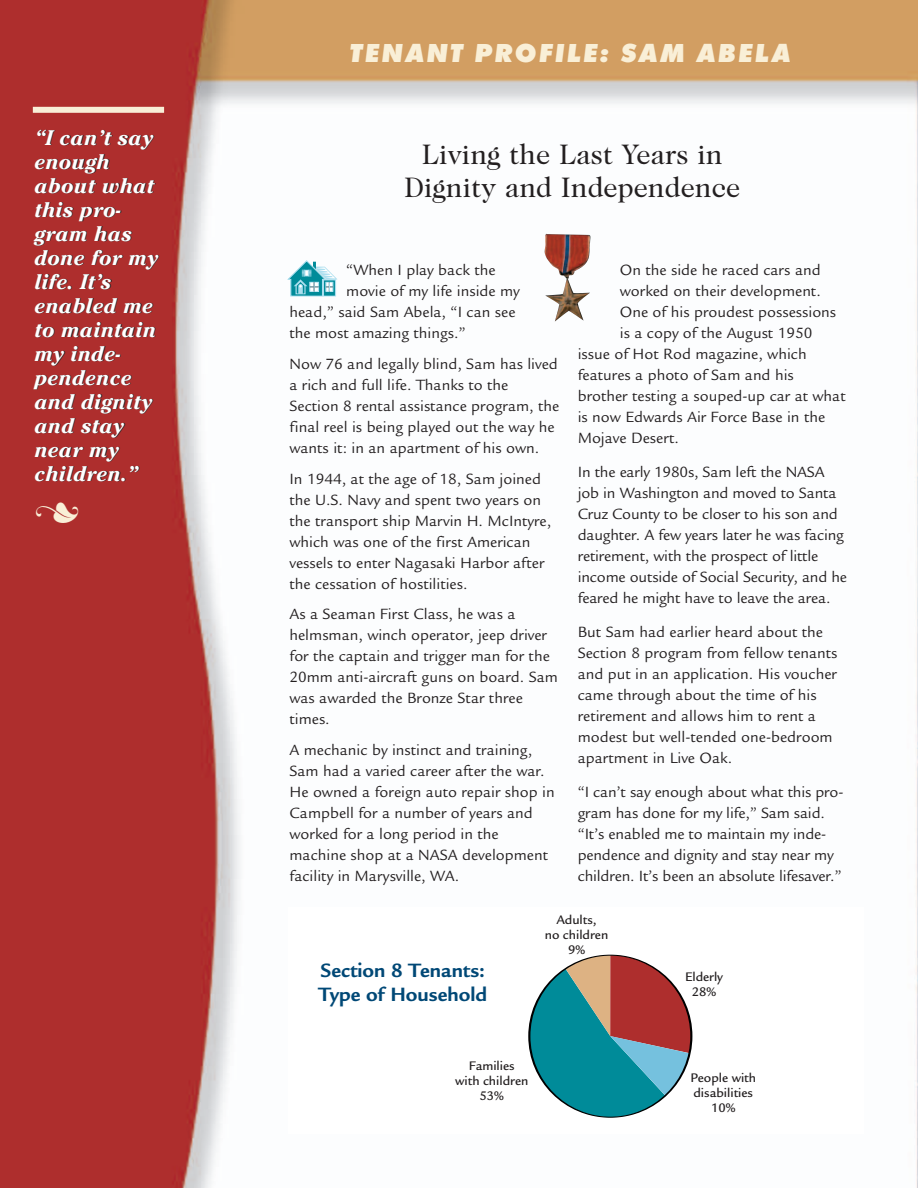
<style>
.page{position:relative;width:918px;height:1188px;background:#fff}
.page>*{position:absolute;margin:0;border:0;box-sizing:border-box;transform-origin:0 0}
.t1{font:39px "Type Embellishments One Plain";color:#f9efd7;scale:.9 1}
.t2{font:28.5px/33px "Caslon Two Twenty Four";color:#231f20;text-align:center}
.t3{font:italic 800 27px "Futura T";letter-spacing:.07em;color:#f9efd7}
.t4{font:italic 700 21px/24px "Cheltenham";letter-spacing:.005em;color:#fff}
.t5{font:700 21px/24px "Legacy Sans";color:#004876}
.t6{font:16.2px/21px "Legacy Sans";color:#231f20}
.t7{font:500 13.5px/15px "Legacy Sans";color:#231f20;text-align:center}
</style>
<div class="page">
<img style="left:0;top:0;width:918px;height:1188px">
<div style="left:33px;top:107px;width:131px;height:6px;background:#f9efd7"></div>
<svg style="left:286px;top:260px;width:51px;height:37px"></svg>
<div style="left:289px;top:907px;width:575px;height:227px;background:#fff"></div>
<svg style="left:529px;top:956px;width:162px;height:161px"></svg>
<img style="left:545px;top:234px;width:45px;height:88px">
<p class="t4" style="left:34px;top:127px;width:125px">“I can’t say enough about what this pro&shy;gram has done for my life. It’s enabled me to maintain my inde&shy;pendence and dignity and stay near my children.”</p>
<h1 class="t1" style="left:34px;top:498px;width:52px">n</h1>
<h3 class="t3" style="left:349px;top:37px;width:443px">TENANT PROFILE: SAM ABELA</h3>
<h2 class="t2" style="left:404px;top:140px;width:338px">Living the Last Years in<br>Dignity and Independence</h2>
<p class="t6" style="left:346px;top:261px;width:151px">“When I play back the</p>
<p class="t6" style="left:346px;top:282px;width:175px">movie of my life inside my</p>
<p class="t6" style="left:290px;top:303px;width:228px">head,” said Sam Abela, “I can see</p>
<p class="t6" style="left:290px;top:324px;width:178px">the most amazing things.”</p>
<p class="t6" style="left:290px;top:355px;width:271px">Now 76 and legally blind, Sam has lived a rich and full life. Thanks to the Section 8 rental assistance program, the final reel is being played out the way he wants it: in an apartment of his own.</p>
<p class="t6" style="left:290px;top:470px;width:263px">In 1944, at the age of 18, Sam joined the U.S. Navy and spent two years on the transport ship Marvin H. McIntyre, which was one of the first American vessels to enter Nagasaki Harbor after the cessation of hostilities.</p>
<p class="t6" style="left:289px;top:605px;width:270px">As a Seaman First Class, he was a helmsman, winch operator, jeep driver for the captain and trigger man for the<br>20mm anti-aircraft guns on board. Sam was awarded the Bronze Star three times.</p>
<p class="t6" style="left:289px;top:741px;width:267px">A mechanic by instinct and training, Sam had a varied career after the war.<br>He owned a foreign auto repair shop in Campbell for a number of years and worked for a long period in the machine shop at a NASA development facility in Marysville, WA.</p>
<p class="t6" style="left:620px;top:261px;width:202px">On the side he raced cars and</p>
<p class="t6" style="left:620px;top:282px;width:202px">worked on their development.</p>
<p class="t6" style="left:620px;top:303px;width:218px">One of his proudest possessions</p>
<p class="t6" style="left:620px;top:324px;width:194px">is a copy of the August 1950</p>
<p class="t6" style="left:578px;top:345px;width:231px">issue of Hot Rod magazine, which</p>
<p class="t6" style="left:578px;top:366px;width:218px">features a photo of Sam and his</p>
<p class="t6" style="left:578px;top:387px;width:270px">brother testing a souped-up car at what</p>
<p class="t6" style="left:578px;top:408px;width:249px">is now Edwards Air Force Base in the</p>
<p class="t6" style="left:578px;top:429px;width:103px">Mojave Desert.</p>
<p class="t6" style="left:578px;top:463px;width:271px">In the early 1980s, Sam left the NASA job in Washington and moved to Santa Cruz County to be closer to his son and daughter. A few years later he was facing retirement, with the prospect of little income outside of Social Security, and he feared he might have to leave the area.</p>
<p class="t6" style="left:578px;top:623px;width:261px">But Sam had earlier heard about the Section 8 program from fellow tenants and put in an application. His voucher came through about the time of his retirement and allows him to rent a modest but well-tended one-bedroom apartment in Live Oak.</p>
<p class="t6" style="left:578px;top:783px;width:267px">“I can’t say enough about what this pro&shy;gram has done for my life,” Sam said. “It’s enabled me to maintain my inde&shy;pendence and dignity and stay near my children. It’s been an absolute lifesaver.”</p>
<p class="t7" style="left:545px;top:913px;width:65px">Adults,<br>no children<br>9%</p>
<p class="t5" style="left:318px;top:960px;width:170px">Section 8 Tenants:<br>Type of Household</p>
<p class="t7" style="left:685px;top:970px;width:39px">Elderly<br>28%</p>
<p class="t7" style="left:455px;top:1060px;width:75px">Families with children<br>53%</p>
<p class="t7" style="left:690px;top:1071px;width:67px">People with disabilities<br>10%</p>
</div>
